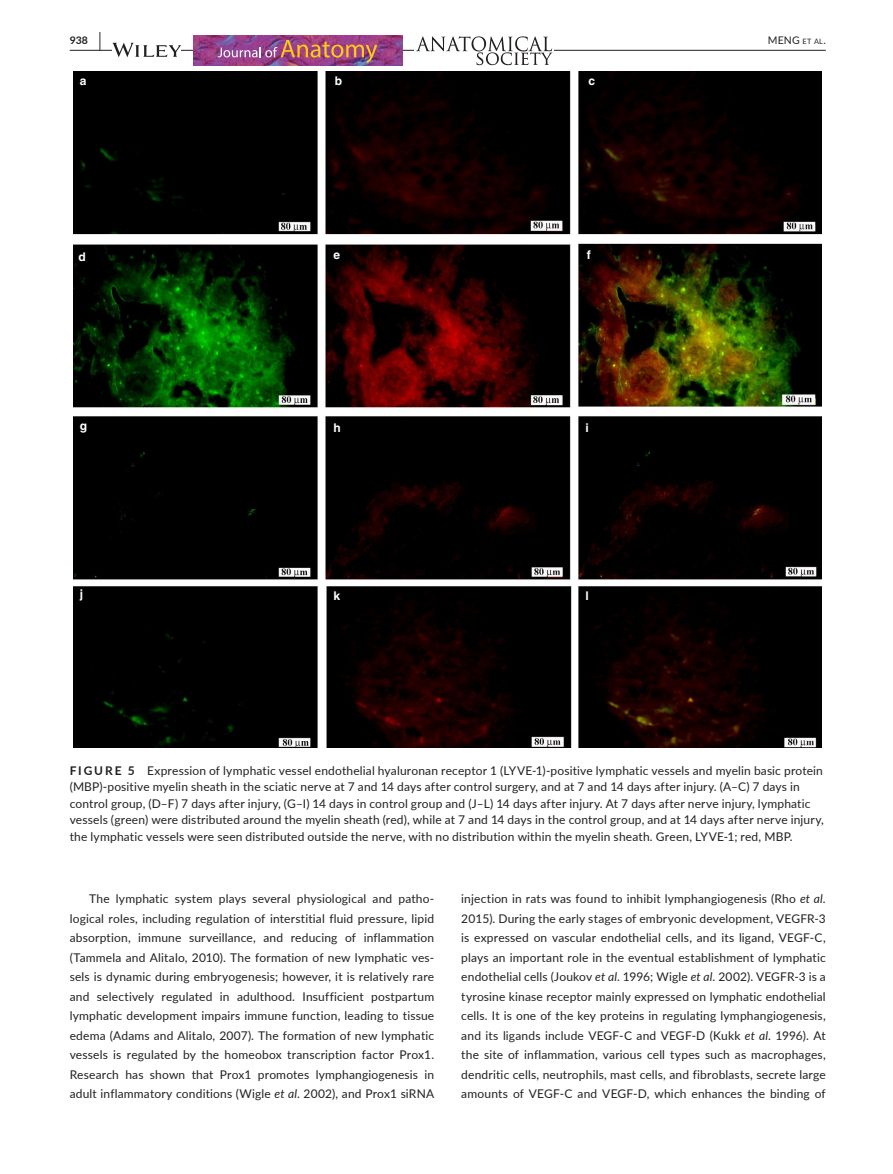
<style>
.page{position:relative;width:893px;height:1174px;background:#fff}
.page>*{position:absolute;margin:0;border:0;box-sizing:border-box;transform-origin:0 0}
.t1{font:12px/19.5px "Lato";letter-spacing:.015em;color:#231f20;text-align:justify}
.t2{font:700 12px "Helvetica";color:#fff}
.t3{font:10.5px "Lato";color:#231f20}
.t4{font:700 10.5px "Lato";color:#231f20}
.s1{font-size:19.5px}
.s2{font-size:7.35px}
.s3{font-weight:700}
.s4{font-style:italic}
</style>
<div class="page">
<hr style="left:70px;top:50px;width:756px;height:1px;background:#231f20">
<svg style="left:112px;top:43px;width:69px;height:14px"></svg>
<img style="left:193px;top:35px;width:209px;height:30px">
<img style="left:218px;top:40px;width:159px;height:23px">
<img style="left:414px;top:36px;width:139px;height:29px">
<img style="left:74px;top:72px;width:748px;height:676px">
<p class="t4" style="left:70px;top:33px;width:33px">938 <span class="s1">|</span></p>
<p class="t3" style="left:768px;top:33px;width:59px">MENG <span class="s2">et al</span>.</p>
<p class="t2" style="left:80px;top:73px;width:8px">a</p>
<p class="t2" style="left:335px;top:73px;width:9px">b</p>
<p class="t2" style="left:588px;top:73px;width:8px">c</p>
<p class="t2" style="left:78px;top:249px;width:9px">d</p>
<p class="t2" style="left:333px;top:247px;width:8px">e</p>
<p class="t2" style="left:587px;top:247px;width:5px">f</p>
<p class="t2" style="left:80px;top:418px;width:9px">g</p>
<p class="t2" style="left:333px;top:420px;width:9px">h</p>
<p class="t2" style="left:585px;top:420px;width:5px">i</p>
<p class="t2" style="left:80px;top:586px;width:5px">j</p>
<p class="t2" style="left:333px;top:588px;width:8px">k</p>
<p class="t2" style="left:585px;top:588px;width:5px">l</p>
<p class="t1" style="left:70px;top:761px;width:756px;line-height:16.5px;text-align:left"><span class="s3">FIGURE 5</span> Expression of lymphatic vessel endothelial hyaluronan receptor 1 (LYVE-1)-positive lymphatic vessels and myelin basic protein (MBP)-positive myelin sheath in the sciatic nerve at 7 and 14 days after control surgery, and at 7 and 14 days after injury. (A–C) 7 days in control group, (D–F) 7 days after injury, (G–I) 14 days in control group and (J–L) 14 days after injury. At 7 days after nerve injury, lymphatic vessels (green) were distributed around the myelin sheath (red), while at 7 and 14 days in the control group, and at 14 days after nerve injury, the lymphatic vessels were seen distributed outside the nerve, with no distribution within the myelin sheath. Green, LYVE-1; red, MBP.</p>
<p class="t1" style="left:70px;top:888px;width:366px;text-indent:20px">The lymphatic system plays several physiological and patho&shy;logical roles, including regulation of interstitial fluid pressure, lipid absorption, immune surveillance, and reducing of inflammation (Tammela and Alitalo, 2010). The formation of new lymphatic ves&shy;sels is dynamic during embryogenesis; however, it is relatively rare and selectively regulated in adulthood. Insufficient postpartum lymphatic development impairs immune function, leading to tissue edema (Adams and Alitalo, 2007). The formation of new lymphatic vessels is regulated by the homeobox transcription factor Prox1.<br>Research has shown that Prox1 promotes lymphangiogenesis in adult inflammatory conditions (Wigle <span class="s4">et al</span>. 2002), and Prox1 siRNA</p>
<p class="t1" style="left:461px;top:888px;width:366px">injection in rats was found to inhibit lymphangiogenesis (Rho <span class="s4">et al</span>.<br>2015). During the early stages of embryonic development, VEGFR-3 is expressed on vascular endothelial cells, and its ligand, VEGF-C, plays an important role in the eventual establishment of lymphatic endothelial cells (Joukov <span class="s4">et al</span>. 1996; Wigle <span class="s4">et al</span>. 2002). VEGFR-3 is a tyrosine kinase receptor mainly expressed on lymphatic endothelial cells. It is one of the key proteins in regulating lymphangiogenesis, and its ligands include VEGF-C and VEGF-D (Kukk <span class="s4">et al</span>. 1996). At the site of inflammation, various cell types such as macrophages, dendritic cells, neutrophils, mast cells, and fibroblasts, secrete large amounts of VEGF-C and VEGF-D, which enhances the binding of</p>
</div>
